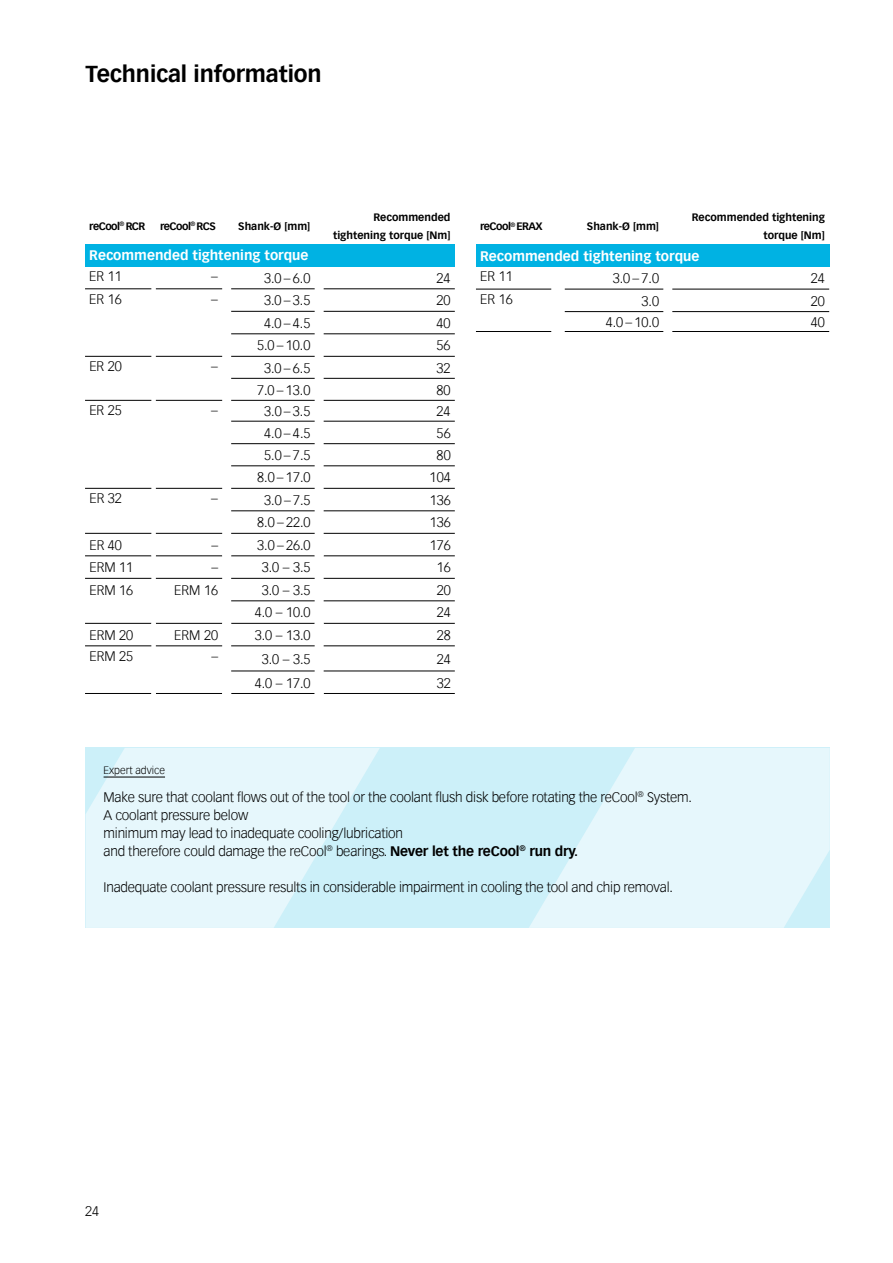
<style>
.page{position:relative;width:893px;height:1263px;background:#fff}
.page>*{position:absolute;margin:0;border:0;box-sizing:border-box;transform-origin:0 0}
.t1{font:700 22.5px "Vectora Com";letter-spacing:-.005em;color:#000}
.t2{font:300 13.5px/18px "Vectora Com";letter-spacing:-.015em;color:#000}
.t3{font:700 13.5px "Vectora Com";color:#fff}
.t4{font:700 10.5px/18px "Vectora Com";color:#000;text-align:right}
.t5{font:700 10.5px "Vectora Com";letter-spacing:-.05em;color:#000}
.t6{font:300 10.5px "Vectora Com";color:#000}
.s1{font-weight:700}
</style>
<div class="page">
<div style="left:86px;top:748px;width:744px;height:180px;background:#ccf0f9"></div>
<svg style="left:146px;top:748px;width:234px;height:180px;fill:#e6f7fc"></svg>
<svg style="left:86px;top:748px;width:60px;height:180px;background:#e2f5fb"></svg>
<svg style="left:529px;top:748px;width:301px;height:180px;fill:#e6f7fc"></svg>
<hr style="left:104px;top:777px;width:61px;height:1px;background:#000">
<div style="left:85px;top:244px;width:370px;height:22px;background:#00b2e3"></div>
<hr style="left:231px;top:289px;width:84px;height:1px;background:#000">
<hr style="left:324px;top:289px;width:131px;height:1px;background:#000">
<hr style="left:231px;top:311px;width:84px;height:1px;background:#000">
<hr style="left:324px;top:311px;width:131px;height:1px;background:#000">
<hr style="left:231px;top:334px;width:84px;height:1px;background:#000">
<hr style="left:324px;top:334px;width:131px;height:1px;background:#000">
<hr style="left:85px;top:356px;width:66px;height:1px;background:#000">
<hr style="left:231px;top:356px;width:84px;height:1px;background:#000">
<hr style="left:324px;top:356px;width:131px;height:1px;background:#000">
<hr style="left:231px;top:378px;width:84px;height:1px;background:#000">
<hr style="left:324px;top:378px;width:131px;height:1px;background:#000">
<hr style="left:85px;top:400px;width:66px;height:1px;background:#000">
<hr style="left:231px;top:400px;width:84px;height:1px;background:#000">
<hr style="left:324px;top:400px;width:131px;height:1px;background:#000">
<hr style="left:231px;top:421px;width:84px;height:1px;background:#000">
<hr style="left:324px;top:421px;width:131px;height:1px;background:#000">
<hr style="left:231px;top:443px;width:84px;height:1px;background:#000">
<hr style="left:324px;top:443px;width:131px;height:1px;background:#000">
<hr style="left:231px;top:466px;width:84px;height:1px;background:#000">
<hr style="left:324px;top:466px;width:131px;height:1px;background:#000">
<hr style="left:85px;top:488px;width:66px;height:1px;background:#000">
<hr style="left:231px;top:488px;width:84px;height:1px;background:#000">
<hr style="left:324px;top:488px;width:131px;height:1px;background:#000">
<hr style="left:231px;top:511px;width:84px;height:1px;background:#000">
<hr style="left:324px;top:511px;width:131px;height:1px;background:#000">
<hr style="left:85px;top:533px;width:66px;height:1px;background:#000">
<hr style="left:231px;top:533px;width:84px;height:1px;background:#000">
<hr style="left:324px;top:533px;width:131px;height:1px;background:#000">
<hr style="left:85px;top:578px;width:66px;height:1px;background:#000">
<hr style="left:231px;top:578px;width:84px;height:1px;background:#000">
<hr style="left:324px;top:578px;width:131px;height:1px;background:#000">
<hr style="left:231px;top:601px;width:84px;height:1px;background:#000">
<hr style="left:324px;top:601px;width:131px;height:1px;background:#000">
<hr style="left:85px;top:646px;width:66px;height:1px;background:#000">
<hr style="left:231px;top:646px;width:84px;height:1px;background:#000">
<hr style="left:324px;top:646px;width:131px;height:1px;background:#000">
<hr style="left:231px;top:671px;width:84px;height:1px;background:#000">
<hr style="left:324px;top:671px;width:131px;height:1px;background:#000">
<hr style="left:85px;top:289px;width:66px;height:1px;background:#000">
<hr style="left:85px;top:556px;width:66px;height:1px;background:#000">
<hr style="left:231px;top:556px;width:84px;height:1px;background:#000">
<hr style="left:324px;top:556px;width:131px;height:1px;background:#000">
<hr style="left:85px;top:623px;width:66px;height:1px;background:#000">
<hr style="left:231px;top:623px;width:84px;height:1px;background:#000">
<hr style="left:324px;top:623px;width:131px;height:1px;background:#000">
<hr style="left:85px;top:693px;width:66px;height:1px;background:#000">
<hr style="left:231px;top:693px;width:84px;height:1px;background:#000">
<hr style="left:324px;top:693px;width:131px;height:1px;background:#000">
<svg style="left:151px;top:289px;width:72px;height:405px"></svg>
<div style="left:476px;top:244px;width:353px;height:23px;background:#00b2e3"></div>
<hr style="left:565px;top:289px;width:98px;height:1px;background:#000">
<hr style="left:672px;top:289px;width:157px;height:1px;background:#000">
<hr style="left:565px;top:311px;width:98px;height:1px;background:#000">
<hr style="left:672px;top:311px;width:157px;height:1px;background:#000">
<hr style="left:565px;top:331px;width:98px;height:1px;background:#000">
<hr style="left:672px;top:331px;width:157px;height:1px;background:#000">
<hr style="left:476px;top:289px;width:75px;height:1px;background:#000">
<hr style="left:476px;top:331px;width:75px;height:1px;background:#000">
<h1 class="t1" style="left:86px;top:60px;width:238px">Technical information</h1>
<p class="t5" style="left:89px;top:220px;width:58px">reCool<sup>®</sup> RCR</p>
<p class="t5" style="left:160px;top:220px;width:57px">reCool<sup>®</sup> RCS</p>
<p class="t4" style="left:238px;top:217px;width:74px">Shank-Ø [mm]</p>
<p class="t4" style="left:333px;top:208px;width:119px">Recommended tightening torque [Nm]</p>
<p class="t3" style="left:89px;top:247px;width:221px">Recommended tightening torque</p>
<p class="t2" style="left:89px;top:267px;width:34px">ER 11</p>
<p class="t2" style="left:211px;top:267px;width:8px">–</p>
<p class="t2" style="left:264px;top:269px;width:48px">3.0 – 6.0</p>
<p class="t2" style="left:437px;top:269px;width:16px">24</p>
<p class="t2" style="left:89px;top:290px;width:34px">ER 16</p>
<p class="t2" style="left:211px;top:290px;width:8px">–</p>
<p class="t2" style="left:264px;top:291px;width:48px">3.0 – 3.5</p>
<p class="t2" style="left:437px;top:291px;width:16px">20</p>
<p class="t2" style="left:264px;top:314px;width:48px">4.0 – 4.5</p>
<p class="t2" style="left:437px;top:314px;width:16px">40</p>
<p class="t2" style="left:257px;top:336px;width:55px">5.0 – 10.0</p>
<p class="t2" style="left:437px;top:336px;width:16px">56</p>
<p class="t2" style="left:89px;top:357px;width:34px">ER 20</p>
<p class="t2" style="left:211px;top:357px;width:8px">–</p>
<p class="t2" style="left:264px;top:359px;width:48px">3.0 – 6.5</p>
<p class="t2" style="left:437px;top:359px;width:16px">32</p>
<p class="t2" style="left:257px;top:381px;width:55px">7.0 – 13.0</p>
<p class="t2" style="left:437px;top:381px;width:16px">80</p>
<p class="t2" style="left:89px;top:401px;width:34px">ER 25</p>
<p class="t2" style="left:211px;top:401px;width:8px">–</p>
<p class="t2" style="left:264px;top:402px;width:48px">3.0 – 3.5</p>
<p class="t2" style="left:437px;top:402px;width:16px">24</p>
<p class="t2" style="left:264px;top:424px;width:48px">4.0 – 4.5</p>
<p class="t2" style="left:437px;top:424px;width:16px">56</p>
<p class="t2" style="left:264px;top:446px;width:48px">5.0 – 7.5</p>
<p class="t2" style="left:437px;top:446px;width:16px">80</p>
<p class="t2" style="left:257px;top:468px;width:55px">8.0 – 17.0</p>
<p class="t2" style="left:430px;top:468px;width:23px">104</p>
<p class="t2" style="left:89px;top:489px;width:34px">ER 32</p>
<p class="t2" style="left:211px;top:489px;width:8px">–</p>
<p class="t2" style="left:264px;top:491px;width:48px">3.0 – 7.5</p>
<p class="t2" style="left:430px;top:491px;width:23px">136</p>
<p class="t2" style="left:257px;top:514px;width:55px">8.0 – 22.0</p>
<p class="t2" style="left:430px;top:514px;width:23px">136</p>
<p class="t2" style="left:89px;top:536px;width:34px">ER 40</p>
<p class="t2" style="left:211px;top:536px;width:8px">–</p>
<p class="t2" style="left:257px;top:536px;width:55px">3.0 – 26.0</p>
<p class="t2" style="left:430px;top:536px;width:23px">176</p>
<p class="t2" style="left:89px;top:559px;width:45px">ERM 11</p>
<p class="t2" style="left:211px;top:559px;width:8px">–</p>
<p class="t2" style="left:262px;top:559px;width:50px">3.0 – 3.5</p>
<p class="t2" style="left:437px;top:559px;width:16px">16</p>
<p class="t2" style="left:89px;top:581px;width:45px">ERM 16</p>
<p class="t2" style="left:174px;top:581px;width:45px">ERM 16</p>
<p class="t2" style="left:262px;top:581px;width:50px">3.0 – 3.5</p>
<p class="t2" style="left:437px;top:581px;width:16px">20</p>
<p class="t2" style="left:255px;top:604px;width:57px">4.0 – 10.0</p>
<p class="t2" style="left:437px;top:604px;width:16px">24</p>
<p class="t2" style="left:89px;top:626px;width:45px">ERM 20</p>
<p class="t2" style="left:174px;top:626px;width:45px">ERM 20</p>
<p class="t2" style="left:255px;top:626px;width:57px">3.0 – 13.0</p>
<p class="t2" style="left:437px;top:626px;width:16px">28</p>
<p class="t2" style="left:89px;top:647px;width:45px">ERM 25</p>
<p class="t2" style="left:211px;top:647px;width:8px">–</p>
<p class="t2" style="left:262px;top:650px;width:50px">3.0 – 3.5</p>
<p class="t2" style="left:437px;top:650px;width:16px">24</p>
<p class="t2" style="left:255px;top:674px;width:57px">4.0 – 17.0</p>
<p class="t2" style="left:437px;top:674px;width:16px">32</p>
<p class="t5" style="left:480px;top:220px;width:64px">reCool<sup>®</sup> ERAX</p>
<p class="t4" style="left:587px;top:217px;width:74px">Shank-Ø [mm]</p>
<p class="t4" style="left:692px;top:208px;width:135px">Recommended tightening torque [Nm]</p>
<p class="t3" style="left:480px;top:247px;width:221px">Recommended tightening torque</p>
<p class="t2" style="left:480px;top:268px;width:34px">ER 11</p>
<p class="t2" style="left:613px;top:269px;width:48px">3.0 – 7.0</p>
<p class="t2" style="left:811px;top:269px;width:16px">24</p>
<p class="t2" style="left:480px;top:290px;width:34px">ER 16</p>
<p class="t2" style="left:641px;top:292px;width:19px">3.0</p>
<p class="t2" style="left:811px;top:292px;width:16px">20</p>
<p class="t2" style="left:606px;top:313px;width:55px">4.0 – 10.0</p>
<p class="t2" style="left:811px;top:313px;width:16px">40</p>
<p class="t6" style="left:104px;top:764px;width:63px">Expert advice</p>
<p class="t2" style="left:104px;top:788px;width:590px">Make sure that coolant flows out of the tool or the coolant flush disk before rotating the reCool<sup>®</sup> System.<br>A coolant pressure below<br>minimum may lead to inadequate cooling/lubrication<br>and therefore could damage the reCool<sup>®</sup> bearings. <span class="s1">Never let the reCool</span><sup>®</sup> <span class="s1">run dry.</span></p>
<p class="t2" style="left:104px;top:878px;width:571px">Inadequate coolant pressure results in considerable impairment in cooling the tool and chip removal.</p>
<p class="t2" style="left:85px;top:1202px;width:16px">24</p>
</div>
